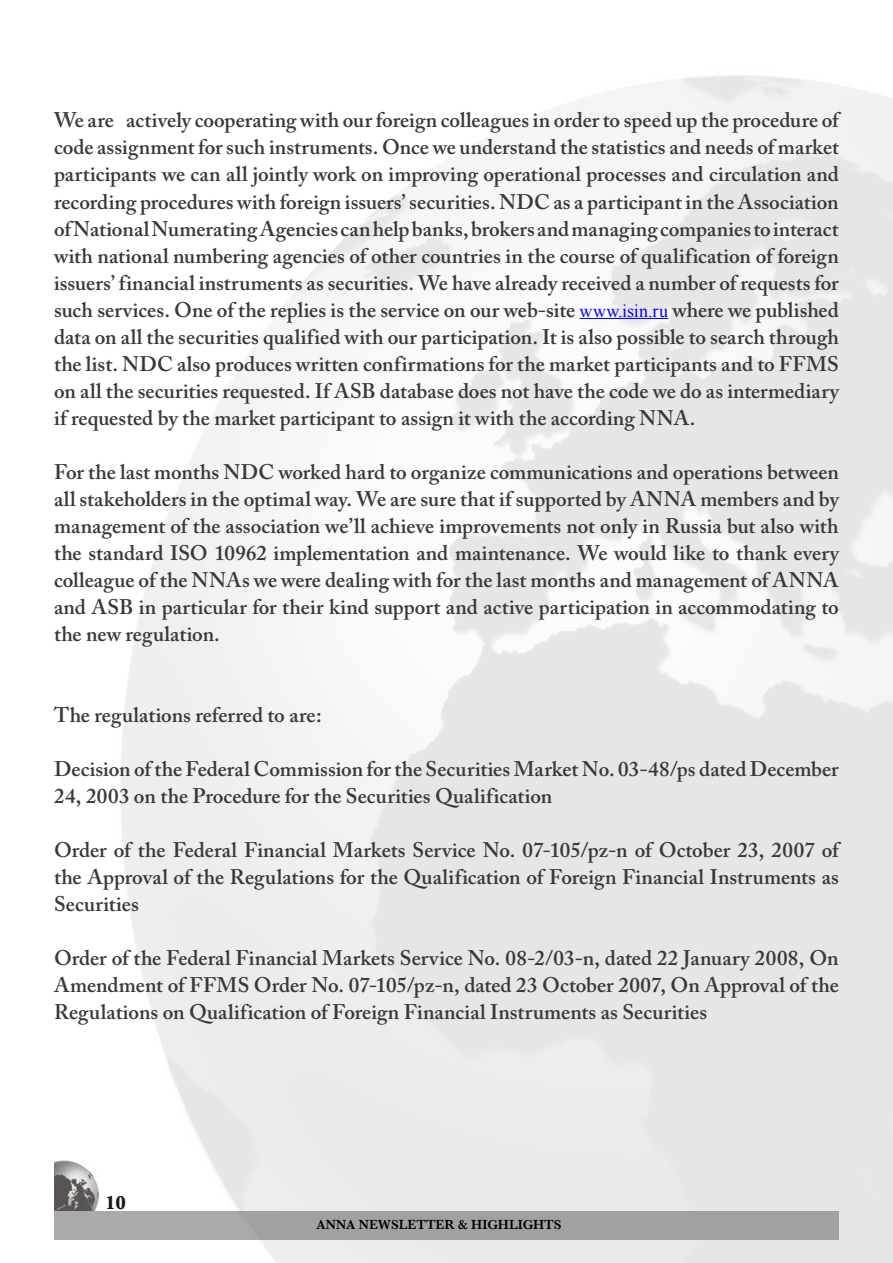
<style>
.page{position:relative;width:893px;height:1263px;background:#fff}
.page>*{position:absolute;margin:0;border:0;box-sizing:border-box;transform-origin:0 0}
.t1{font:600 21px/27px "Adobe Caslon Pro";color:#393939;text-align:justify}
.t2{font:700 19.5px "Baskerville";color:#000}
.t3{font:600 13.5px "Baskerville";color:#000}
.s1{font-family:"Times New Roman";font-weight:400;font-size:18px;color:#00f}
</style>
<div class="page">
<img style="left:54px;top:75px;width:838px;height:1188px">
<img style="left:54px;top:1154px;width:49px;height:56px">
<hr style="left:892px;top:0;width:1px;height:1263px;background:#000">
<hr style="left:580px;top:318px;width:88px;height:1px;background:#00f">
<p class="t1" style="left:54px;top:107px;width:786px">We are actively cooperating with our foreign colleagues in order to speed up the procedure of code assignment for such instruments. Once we understand the statistics and needs of market participants we can all jointly work on improving operational processes and circulation and recording procedures with foreign issuers’ securities. NDC as a participant in the Association of National Numerating Agencies can help banks, brokers and managing companies to interact with national numbering agencies of other countries in the course of qualification of foreign issuers’ financial instruments as securities. We have already received a number of requests for such services. One of the replies is the service on our web-site <span class="s1">www.isin.ru</span> where we published data on all the securities qualified with our participation. It is also possible to search through the list. NDC also produces written confirmations for the market participants and to FFMS on all the securities requested. If ASB database does not have the code we do as intermediary if requested by the market participant to assign it with the according NNA.</p>
<p class="t1" style="left:54px;top:458px;width:786px">For the last months NDC worked hard to organize communications and operations between all stakeholders in the optimal way. We are sure that if supported by ANNA members and by management of the association we’ll achieve improvements not only in Russia but also with the standard ISO 10962 implementation and maintenance. We would like to thank every colleague of the NNAs we were dealing with for the last months and management of ANNA and ASB in particular for their kind support and active participation in accommodating to the new regulation.</p>
<p class="t1" style="left:54px;top:701px;width:269px">The regulations referred to are:</p>
<p class="t1" style="left:54px;top:755px;width:786px">Decision of the Federal Commission for the Securities Market No. 03-48/ps dated December<br>24, 2003 on the Procedure for the Securities Qualification</p>
<p class="t1" style="left:54px;top:836px;width:786px">Order of the Federal Financial Markets Service No. 07-105/pz-n of October 23, 2007 of the Approval of the Regulations for the Qualification of Foreign Financial Instruments as Securities</p>
<p class="t1" style="left:54px;top:944px;width:786px">Order of the Federal Financial Markets Service No. 08-2/03-n, dated 22 January 2008, On Amendment of FFMS Order No. 07-105/pz-n, dated 23 October 2007, On Approval of the Regulations on Qualification of Foreign Financial Instruments as Securities</p>
<p class="t2" style="left:105px;top:1191px;width:23px">10</p>
<p class="t3" style="left:317px;top:1216px;width:246px">ANNA NEWSLETTER &amp; HIGHLIGHTS</p>
</div>
